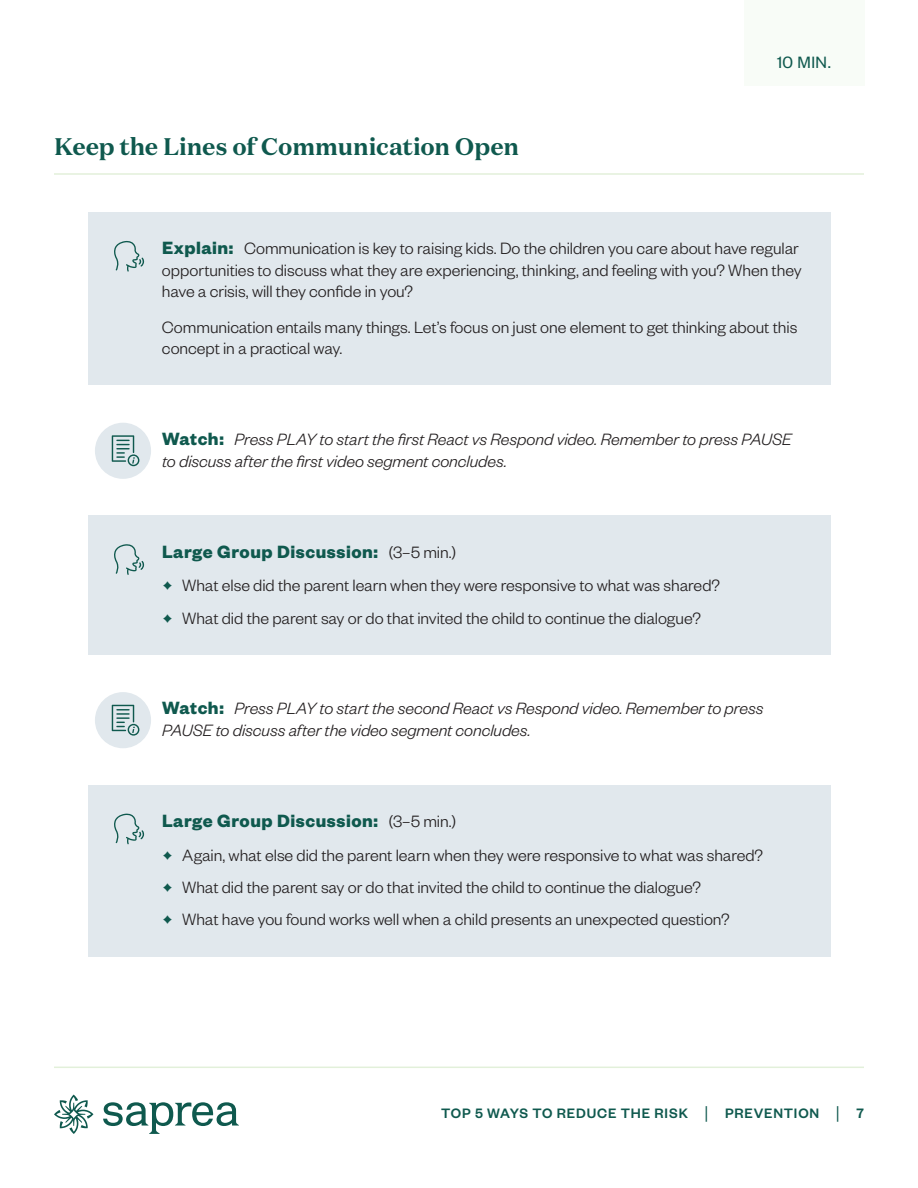
<style>
.page{position:relative;width:918px;height:1188px;background:#fff}
.page>*{position:absolute;margin:0;border:0;box-sizing:border-box;transform-origin:0 0}
.t1{font:700 24px "Domaine Text";letter-spacing:-.01em;color:#0f594e}
.t2{font:700 19.5px "Founders Grotesk";letter-spacing:.025em;color:#0f594e}
.t3{font:300 18px/21.6px "Founders Grotesk";letter-spacing:-.005em;color:#231f20}
.t4{font:italic 300 18px/21.6px "Founders Grotesk";letter-spacing:-.005em;color:#231f20}
.t5{font:18px "Founders Grotesk";color:#0f594e}
.t6{font:500 15px "Founders Grotesk";letter-spacing:.06em;color:#0f594e}
.s1{font-weight:700;font-size:19.5px;color:#0f594e}
.s2{font-weight:700;font-style:normal;font-size:19.5px;color:#0f594e}
.s3{font-weight:300;font-size:18px;color:#231f20}
.s4{color:#0f594e}
.s5{font-weight:300;font-size:21px}
</style>
<div class="page">
<hr style="left:54px;top:1067px;width:810px;height:1px;background:#e2f0da">
<svg style="left:103px;top:1102px;width:136px;height:32px"></svg>
<svg style="left:54px;top:1095px;width:39px;height:39px"></svg>
<div style="left:744px;top:0;width:120px;height:85px;background:#f8fcf7"></div>
<hr style="left:54px;top:173px;width:810px;height:2px;background:#e2f0da">
<div style="left:88px;top:212px;width:742px;height:117px;background:#e1e8ed"></div>
<div style="left:88px;top:292px;width:742px;height:93px;background:#e1e8ed"></div>
<div style="left:88px;top:516px;width:742px;height:73px;background:#e1e8ed"></div>
<div style="left:88px;top:564px;width:742px;height:58px;background:#e1e8ed"></div>
<div style="left:88px;top:596px;width:742px;height:59px;background:#e1e8ed"></div>
<div style="left:88px;top:785px;width:742px;height:73px;background:#e1e8ed"></div>
<div style="left:88px;top:833px;width:742px;height:59px;background:#e1e8ed"></div>
<div style="left:88px;top:866px;width:742px;height:58px;background:#e1e8ed"></div>
<div style="left:88px;top:898px;width:742px;height:58px;background:#e1e8ed"></div>
<svg style="left:114px;top:241px;width:30px;height:31px"></svg>
<div style="left:95px;top:423px;width:56px;height:56px;background:#e1e8ed;border-radius:50%"></div>
<svg style="left:112px;top:435px;width:27px;height:31px"></svg>
<svg style="left:114px;top:544px;width:30px;height:31px"></svg>
<div style="left:95px;top:692px;width:56px;height:56px;background:#e1e8ed;border-radius:50%"></div>
<svg style="left:112px;top:705px;width:27px;height:31px"></svg>
<svg style="left:114px;top:813px;width:30px;height:31px"></svg>
<h1 class="t1" style="left:54px;top:137px;width:467px">Keep the Lines of Communication Open</h1>
<p class="t5" style="left:777px;top:56px;width:55px">10 MIN.</p>
<p class="t3" style="left:162px;top:239px;width:641px"><span class="s1">Explain:</span> Communication is key to raising kids. Do the children you care about have regular opportunities to discuss what they are experiencing, thinking, and feeling with you? When they have a crisis, will they confide in you?</p>
<p class="t3" style="left:162px;top:317px;width:637px">Communication entails many things. Let’s focus on just one element to get thinking about this concept in a practical way.</p>
<p class="t4" style="left:162px;top:430px;width:632px"><span class="s2">Watch:</span> Press PLAY to start the first React vs Respond video. Remember to press PAUSE to discuss after the first video segment concludes.</p>
<p class="t2" style="left:162px;top:545px;width:296px">Large Group Discussion: <span class="s3">(3–5 min.)</span></p>
<p class="t3" style="left:162px;top:576px;width:559px"><span class="s4">•</span> What else did the parent learn when they were responsive to what was shared?</p>
<p class="t3" style="left:162px;top:608px;width:541px"><span class="s4">•</span> What did the parent say or do that invited the child to continue the dialogue?</p>
<p class="t4" style="left:162px;top:699px;width:603px"><span class="s2">Watch:</span> Press PLAY to start the second React vs Respond video. Remember to press<br>PAUSE to discuss after the video segment concludes.</p>
<p class="t2" style="left:162px;top:814px;width:296px">Large Group Discussion: <span class="s3">(3–5 min.)</span></p>
<p class="t3" style="left:162px;top:845px;width:603px"><span class="s4">•</span> Again, what else did the parent learn when they were responsive to what was shared?</p>
<p class="t3" style="left:162px;top:878px;width:541px"><span class="s4">•</span> What did the parent say or do that invited the child to continue the dialogue?</p>
<p class="t3" style="left:162px;top:910px;width:569px"><span class="s4">•</span> What have you found works well when a child presents an unexpected question?</p>
<p class="t6" style="left:441px;top:1104px;width:424px">TOP 5 WAYS TO REDUCE THE RISK <span class="s5">|</span> PREVENTION <span class="s5">|</span> 7</p>
</div>
